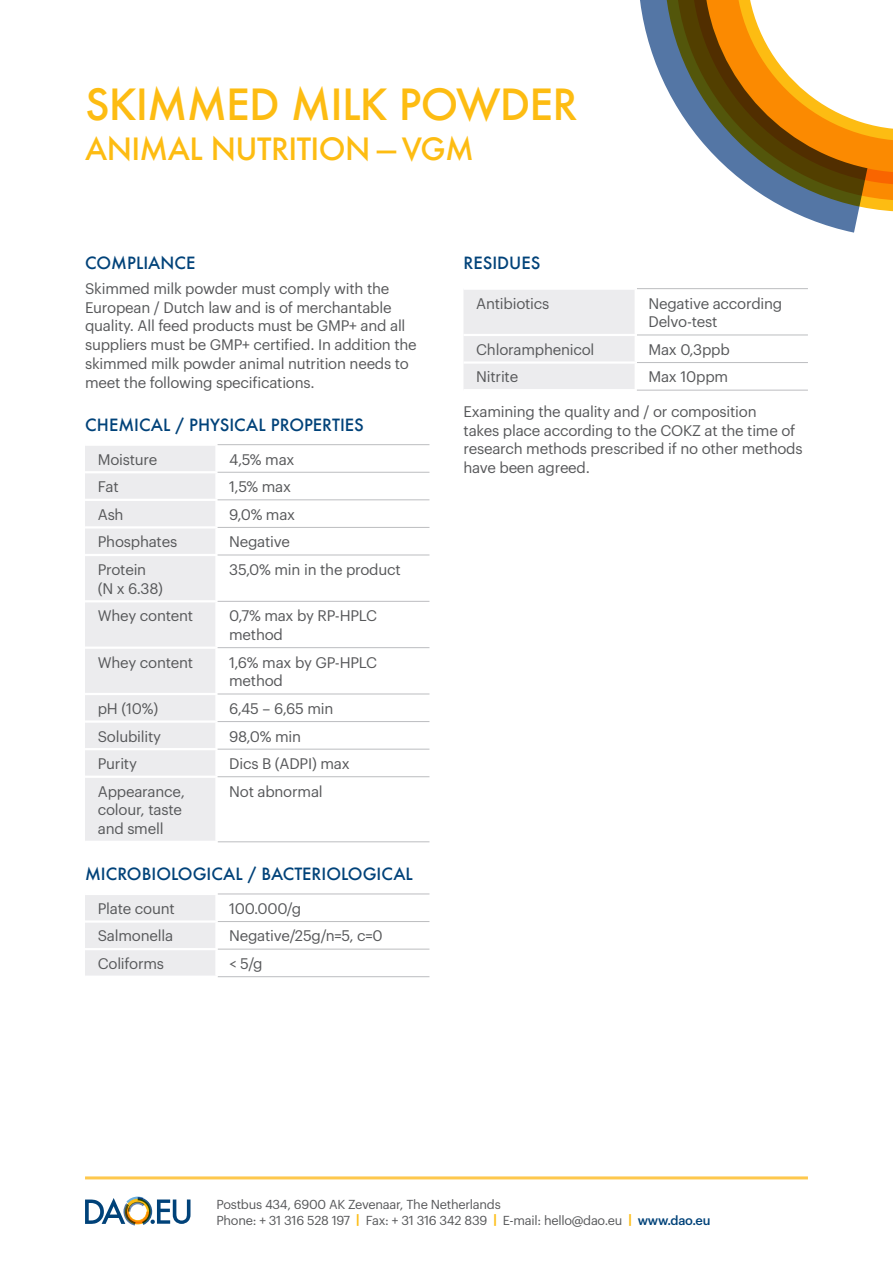
<style>
.page{position:relative;width:893px;height:1263px;background:#fff}
.page>*{position:absolute;margin:0;border:0;box-sizing:border-box;transform-origin:0 0}
.HEADING{font:500 42px "Futura";letter-spacing:-.02em;color:#fdbc12}
.HEADING-2{font:500 30px "Futura";letter-spacing:-.02em;color:#fdbc12}
.SUBHEAD{font:500 16.5px "Futura";color:#004279}
.BODY_TEXT{font:15px/18.8px "Graphik";letter-spacing:-.015em;color:#57585a}
.t1{font:12.75px/15.8px "Graphik";letter-spacing:-.02em;color:#57585a}
.s1{font-weight:700;color:#fdbc12}
.s2{font-weight:500;color:#004279}
</style>
<div class="page">
<svg style="left:85px;top:1196px;width:105px;height:29px"></svg>
<hr style="left:85px;top:1176px;width:723px;height:3px;background:#fec84d">
<svg style="left:640px;top:0;width:227px;height:233px"></svg>
<svg style="left:675px;top:0;width:218px;height:201px"></svg>
<div style="left:85px;top:446px;width:130px;height:395px;background:#ececee"></div>
<hr style="left:85px;top:471px;width:133px;height:2px;background:#fff">
<hr style="left:85px;top:499px;width:133px;height:2px;background:#fff">
<hr style="left:85px;top:526px;width:133px;height:2px;background:#fff">
<hr style="left:85px;top:554px;width:133px;height:2px;background:#fff">
<hr style="left:85px;top:600px;width:133px;height:2px;background:#fff">
<hr style="left:85px;top:646px;width:133px;height:3px;background:#fff">
<hr style="left:85px;top:693px;width:133px;height:2px;background:#fff">
<hr style="left:85px;top:720px;width:133px;height:3px;background:#fff">
<hr style="left:85px;top:748px;width:133px;height:2px;background:#fff">
<hr style="left:85px;top:776px;width:133px;height:2px;background:#fff">
<hr style="left:218px;top:841px;width:211px;height:1px;background:#bcbdc0">
<hr style="left:218px;top:444px;width:211px;height:1px;background:#bcbdc0">
<hr style="left:218px;top:472px;width:211px;height:1px;background:#bcbdc0">
<hr style="left:218px;top:499px;width:211px;height:1px;background:#bcbdc0">
<hr style="left:218px;top:527px;width:211px;height:1px;background:#bcbdc0">
<hr style="left:218px;top:555px;width:211px;height:1px;background:#bcbdc0">
<hr style="left:218px;top:601px;width:211px;height:1px;background:#bcbdc0">
<hr style="left:218px;top:647px;width:211px;height:1px;background:#bcbdc0">
<hr style="left:218px;top:694px;width:211px;height:1px;background:#bcbdc0">
<hr style="left:218px;top:721px;width:211px;height:1px;background:#bcbdc0">
<hr style="left:218px;top:749px;width:211px;height:1px;background:#bcbdc0">
<hr style="left:218px;top:776px;width:211px;height:1px;background:#bcbdc0">
<div style="left:85px;top:895px;width:130px;height:80px;background:#ececee"></div>
<hr style="left:218px;top:893px;width:211px;height:1px;background:#bcbdc0">
<hr style="left:218px;top:921px;width:211px;height:1px;background:#bcbdc0">
<hr style="left:218px;top:949px;width:211px;height:1px;background:#bcbdc0">
<hr style="left:218px;top:976px;width:211px;height:1px;background:#bcbdc0">
<hr style="left:85px;top:920px;width:133px;height:3px;background:#fff">
<hr style="left:85px;top:948px;width:133px;height:2px;background:#fff">
<div style="left:464px;top:290px;width:171px;height:99px;background:#ececee"></div>
<hr style="left:637px;top:288px;width:171px;height:1px;background:#bcbdc0">
<hr style="left:637px;top:335px;width:171px;height:1px;background:#bcbdc0">
<hr style="left:637px;top:362px;width:171px;height:1px;background:#bcbdc0">
<hr style="left:463px;top:334px;width:174px;height:2px;background:#fff">
<hr style="left:463px;top:361px;width:174px;height:3px;background:#fff">
<hr style="left:637px;top:390px;width:171px;height:1px;background:#bcbdc0">
<p class="HEADING" style="left:85px;top:75px;width:494px">SKIMMED MILK POWDER</p>
<p class="HEADING-2" style="left:85px;top:129px;width:391px">ANIMAL NUTRITION — VGM</p>
<p class="SUBHEAD" style="left:85px;top:251px;width:112px">COMPLIANCE</p>
<p class="BODY_TEXT" style="left:85px;top:278px;width:333px">Skimmed milk powder must comply with the European / Dutch law and is of merchantable quality. All feed products must be GMP+ and all suppliers must be GMP+ certified. In addition the skimmed milk powder animal nutrition needs to meet the following specifications.</p>
<p class="SUBHEAD" style="left:85px;top:414px;width:280px">CHEMICAL / PHYSICAL PROPERTIES</p>
<p class="BODY_TEXT" style="left:98px;top:448px;width:61px">Moisture</p>
<p class="BODY_TEXT" style="left:229px;top:448px;width:67px">4,5% max</p>
<p class="BODY_TEXT" style="left:98px;top:476px;width:22px">Fat</p>
<p class="BODY_TEXT" style="left:229px;top:476px;width:63px">1,5% max</p>
<p class="BODY_TEXT" style="left:98px;top:504px;width:27px">Ash</p>
<p class="BODY_TEXT" style="left:229px;top:504px;width:67px">9,0% max</p>
<p class="BODY_TEXT" style="left:98px;top:531px;width:81px">Phosphates</p>
<p class="BODY_TEXT" style="left:229px;top:531px;width:62px">Negative</p>
<p class="BODY_TEXT" style="left:98px;top:559px;width:67px">Protein (N x 6.38)</p>
<p class="BODY_TEXT" style="left:229px;top:559px;width:173px">35,0% min in the product</p>
<p class="BODY_TEXT" style="left:98px;top:605px;width:97px">Whey content</p>
<p class="BODY_TEXT" style="left:229px;top:605px;width:150px">0,7% max by RP-HPLC method</p>
<p class="BODY_TEXT" style="left:98px;top:651px;width:97px">Whey content</p>
<p class="BODY_TEXT" style="left:229px;top:651px;width:150px">1,6% max by GP-HPLC method</p>
<p class="BODY_TEXT" style="left:98px;top:698px;width:62px">pH (10%)</p>
<p class="BODY_TEXT" style="left:229px;top:698px;width:106px">6,45 – 6,65 min</p>
<p class="BODY_TEXT" style="left:98px;top:725px;width:65px">Solubility</p>
<p class="BODY_TEXT" style="left:229px;top:725px;width:73px">98,0% min</p>
<p class="BODY_TEXT" style="left:98px;top:753px;width:41px">Purity</p>
<p class="BODY_TEXT" style="left:229px;top:753px;width:122px">Dics B (ADPI) max</p>
<p class="BODY_TEXT" style="left:98px;top:780px;width:89px">Appearance, colour, taste and smell</p>
<p class="BODY_TEXT" style="left:229px;top:780px;width:95px">Not abnormal</p>
<p class="SUBHEAD" style="left:85px;top:863px;width:329px">MICROBIOLOGICAL / BACTERIOLOGICAL</p>
<p class="BODY_TEXT" style="left:98px;top:898px;width:79px">Plate count</p>
<p class="BODY_TEXT" style="left:229px;top:898px;width:73px">100.000/g</p>
<p class="BODY_TEXT" style="left:98px;top:925px;width:77px">Salmonella</p>
<p class="BODY_TEXT" style="left:229px;top:925px;width:155px">Negative/25g/n=5, c=0</p>
<p class="BODY_TEXT" style="left:98px;top:953px;width:68px">Coliforms</p>
<p class="BODY_TEXT" style="left:229px;top:953px;width:35px">&lt; 5/g</p>
<p class="SUBHEAD" style="left:463px;top:251px;width:78px">RESIDUES</p>
<p class="BODY_TEXT" style="left:476px;top:292px;width:75px">Antibiotics</p>
<p class="BODY_TEXT" style="left:648px;top:292px;width:135px">Negative according<br>Delvo-test</p>
<p class="BODY_TEXT" style="left:476px;top:339px;width:120px">Chloramphenicol</p>
<p class="BODY_TEXT" style="left:648px;top:339px;width:83px">Max 0,3ppb</p>
<p class="BODY_TEXT" style="left:476px;top:366px;width:43px">Nitrite</p>
<p class="BODY_TEXT" style="left:648px;top:366px;width:81px">Max 10ppm</p>
<p class="BODY_TEXT" style="left:463px;top:401px;width:341px">Examining the quality and / or composition<br>takes place according to the COKZ at the time of research methods prescribed if no other methods have been agreed.</p>
<p class="t1" style="left:216px;top:1195px;width:495px">Postbus 434, 6900 AK Zevenaar, The Netherlands<br>Phone: + 31 316 528 197 <span class="s1">|</span> Fax: + 31 316 342 839 <span class="s1">|</span> E-mail: hello@dao.eu <span class="s1">|</span> <span class="s2">www.dao.eu</span></p>
</div>
